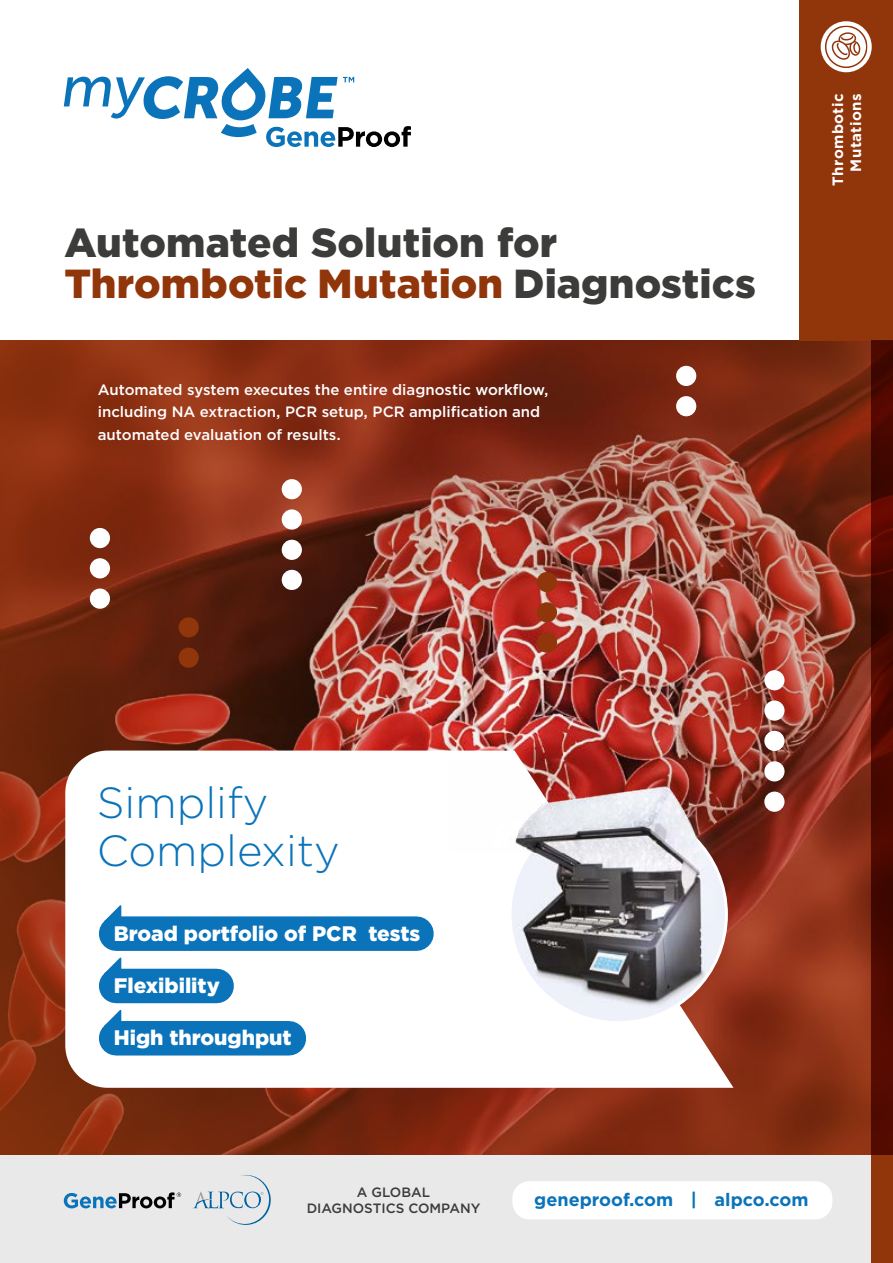
<style>
.page{position:relative;width:893px;height:1263px;background:#fff}
.page>*{position:absolute;margin:0;border:0;box-sizing:border-box;transform-origin:0 0}
.t1{font:300 43.5px/48px "Gotham";color:#0a73ba}
.t2{font:900 40.5px/40.5px "Gotham";letter-spacing:.005em;color:#3c3c3b}
.t3{font:900 21px "Gotham";color:#fff}
.t4{font:700 18px "Gotham";color:#0a73ba}
.t5{font:500 15px/22.5px "Gotham";color:#fff}
.t6{font:700 15px/18px "Gotham";letter-spacing:.025em;color:#fff;text-align:right}
.t7{font:500 13.5px/16.5px "Gotham";color:#3c3c3b;text-align:center}
.s1{color:#91350b}
</style>
<div class="page">
<div style="left:0;top:1154px;width:893px;height:109px;background:#e9e9e9"></div>
<img style="left:0;top:340px;width:872px;height:814px">
<div style="left:512px;top:1181px;width:320px;height:38px;background:#fff;border-radius:17px"></div>
<svg style="left:64px;top:1192px;width:117px;height:16px"></svg>
<svg style="left:193px;top:1175px;width:78px;height:50px"></svg>
<div style="left:799px;top:0;width:94px;height:340px;background:#91350b"></div>
<div style="left:872px;top:1154px;width:21px;height:109px;background:#91350b"></div>
<svg style="left:872px;top:340px;width:21px;height:814px;background:#4b0800"></svg>
<svg style="left:821px;top:21px;width:51px;height:51px"></svg>
<svg style="left:825px;top:26px;width:42px;height:42px;background:#dfc4b8"></svg>
<svg style="left:64px;top:68px;width:347px;height:79px"></svg>
<div style="left:90px;top:588px;width:20px;height:21px;background:#fff;border-radius:50%"></div>
<div style="left:90px;top:558px;width:20px;height:20px;background:#fff;border-radius:50%"></div>
<div style="left:90px;top:528px;width:20px;height:20px;background:#fff;border-radius:50%"></div>
<div style="left:537px;top:632px;width:20px;height:21px;background:#91350b;border-radius:50%"></div>
<div style="left:537px;top:602px;width:20px;height:20px;background:#91350b;border-radius:50%"></div>
<div style="left:537px;top:572px;width:20px;height:20px;background:#91350b;border-radius:50%"></div>
<div style="left:764px;top:731px;width:20px;height:20px;background:#fff;border-radius:50%"></div>
<div style="left:764px;top:700px;width:20px;height:21px;background:#fff;border-radius:50%"></div>
<div style="left:764px;top:670px;width:20px;height:20px;background:#fff;border-radius:50%"></div>
<div style="left:179px;top:647px;width:20px;height:21px;background:#91350b;border-radius:50%"></div>
<div style="left:179px;top:617px;width:20px;height:20px;background:#91350b;border-radius:50%"></div>
<div style="left:676px;top:396px;width:20px;height:20px;background:#fff;border-radius:50%"></div>
<div style="left:676px;top:366px;width:20px;height:20px;background:#fff;border-radius:50%"></div>
<svg style="left:65px;top:750px;width:668px;height:338px"></svg>
<img style="left:510px;top:806px;width:216px;height:217px;border-radius:108px">
<img style="left:448px;top:759px;width:351px;height:94px">
<div style="left:116px;top:916px;width:300px;height:35px;background:#0a73ba"></div>
<div style="left:116px;top:969px;width:101px;height:34px;background:#0a73ba"></div>
<div style="left:116px;top:1021px;width:173px;height:34px;background:#0a73ba"></div>
<svg style="left:104px;top:905px;width:17px;height:17px"></svg>
<svg style="left:104px;top:957px;width:17px;height:17px"></svg>
<svg style="left:104px;top:1009px;width:17px;height:18px"></svg>
<div style="left:282px;top:540px;width:20px;height:20px;background:#fff;border-radius:50%"></div>
<div style="left:282px;top:509px;width:20px;height:21px;background:#fff;border-radius:50%"></div>
<div style="left:282px;top:479px;width:20px;height:20px;background:#fff;border-radius:50%"></div>
<div style="left:282px;top:570px;width:20px;height:20px;background:#fff;border-radius:50%"></div>
<h2 class="t2" style="left:64px;top:222px;width:693px">Automated Solution for<br><span class="s1">Thrombotic Mutation</span> Diagnostics</h2>
<p class="t5" style="left:98px;top:378px;width:452px">Automated system executes the entire diagnostic workflow, including NA extraction, PCR setup, PCR amplification and automated evaluation of results.</p>
<p class="t6" style="left:829px;top:186px;width:94px;rotate:-90deg">Thrombotic<br>Mutations</p>
<h1 class="t1" style="left:97px;top:777px;width:245px">Simplify<br>Complexity</h1>
<h3 class="t3" style="left:114px;top:919px;width:308px">Broad portfolio of PCR tests</h3>
<h3 class="t3" style="left:114px;top:971px;width:108px">Flexibility</h3>
<h3 class="t3" style="left:114px;top:1023px;width:179px">High throughput</h3>
<p class="t7" style="left:307px;top:1184px;width:175px">A GLOBAL<br>DIAGNOSTICS COMPANY</p>
<p class="t4" style="left:534px;top:1188px;width:276px">geneproof.com | alpco.com</p>
</div>
